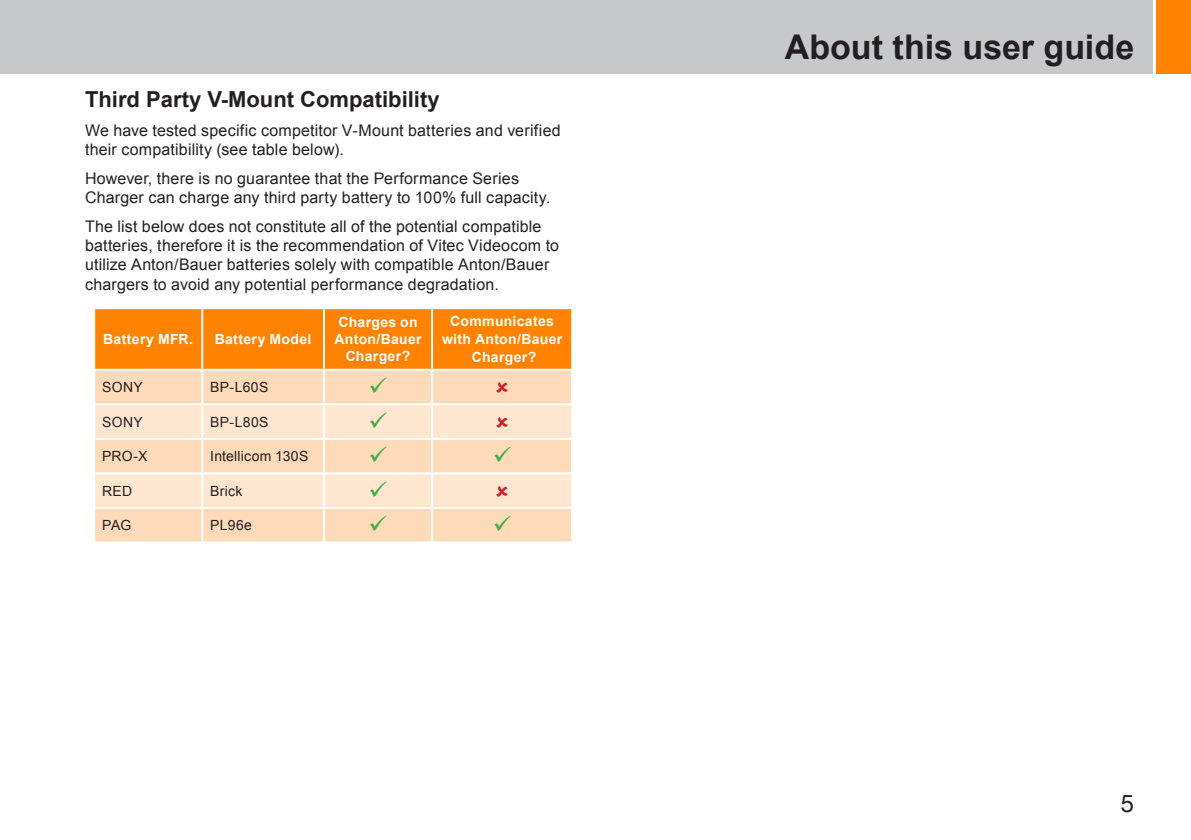
<style>
.page{position:relative;width:1191px;height:840px;background:#fff}
.page>*{position:absolute;margin:0;border:0;box-sizing:border-box;transform-origin:0 0}
.t1{font:700 34px "Arial";color:#231f20}
.t2{font:24px "Helvetica Neue LT Com";color:#231f20}
.Heading_1{font:700 22px "Arial";color:#231f20}
.t3{font:16px/19.2px "Arial";letter-spacing:.01em;color:#231f20}
.t4{font:700 14px/16.8px "Arial";letter-spacing:.02em;color:#fff;text-align:center}
.t5{font:14px "Arial";letter-spacing:.02em;color:#231f20}
</style>
<div class="page">
<hr style="left:0;top:0;width:1px;height:73px;background:#c7c8ca">
<div style="left:1157px;top:0;width:34px;height:73px;background:#ff8200"></div>
<div style="left:1px;top:0;width:1151px;height:73px;background:#c7c8ca"></div>
<div style="left:95px;top:309px;width:476px;height:59px;background:#ff8200"></div>
<div style="left:95px;top:370px;width:476px;height:171px;background:#ffdab9"></div>
<svg style="left:95px;top:405px;width:476px;height:101px;background:#ffe2c9"></svg>
<hr style="left:201px;top:309px;width:2px;height:59px;background:#fff">
<hr style="left:323px;top:309px;width:2px;height:59px;background:#fff">
<hr style="left:431px;top:309px;width:2px;height:59px;background:#fff">
<hr style="left:201px;top:370px;width:2px;height:33px;background:#fff">
<hr style="left:323px;top:370px;width:2px;height:33px;background:#fff">
<hr style="left:431px;top:370px;width:2px;height:33px;background:#fff">
<hr style="left:93px;top:403px;width:109px;height:2px;background:#fff">
<hr style="left:202px;top:403px;width:122px;height:2px;background:#fff">
<hr style="left:201px;top:405px;width:2px;height:32px;background:#fff">
<hr style="left:324px;top:403px;width:108px;height:2px;background:#fff">
<hr style="left:323px;top:405px;width:2px;height:32px;background:#fff">
<hr style="left:432px;top:403px;width:141px;height:2px;background:#fff">
<hr style="left:431px;top:405px;width:2px;height:32px;background:#fff">
<hr style="left:93px;top:437px;width:109px;height:2px;background:#fff">
<hr style="left:202px;top:437px;width:122px;height:2px;background:#fff">
<hr style="left:201px;top:439px;width:2px;height:33px;background:#fff">
<hr style="left:324px;top:437px;width:108px;height:2px;background:#fff">
<hr style="left:323px;top:439px;width:2px;height:33px;background:#fff">
<hr style="left:432px;top:437px;width:141px;height:2px;background:#fff">
<hr style="left:431px;top:439px;width:2px;height:33px;background:#fff">
<hr style="left:93px;top:472px;width:109px;height:2px;background:#fff">
<hr style="left:202px;top:472px;width:122px;height:2px;background:#fff">
<hr style="left:201px;top:474px;width:2px;height:32px;background:#fff">
<hr style="left:324px;top:472px;width:108px;height:2px;background:#fff">
<hr style="left:323px;top:474px;width:2px;height:32px;background:#fff">
<hr style="left:432px;top:472px;width:141px;height:2px;background:#fff">
<hr style="left:431px;top:474px;width:2px;height:32px;background:#fff">
<hr style="left:93px;top:506px;width:109px;height:2px;background:#fff">
<hr style="left:202px;top:506px;width:122px;height:2px;background:#fff">
<hr style="left:201px;top:508px;width:2px;height:33px;background:#fff">
<hr style="left:324px;top:506px;width:108px;height:2px;background:#fff">
<hr style="left:323px;top:508px;width:2px;height:33px;background:#fff">
<hr style="left:432px;top:506px;width:141px;height:2px;background:#fff">
<hr style="left:431px;top:508px;width:2px;height:33px;background:#fff">
<svg style="left:496px;top:381px;width:12px;height:11px"></svg>
<svg style="left:496px;top:416px;width:12px;height:11px"></svg>
<svg style="left:496px;top:485px;width:12px;height:11px"></svg>
<svg style="left:370px;top:377px;width:16px;height:16px"></svg>
<svg style="left:370px;top:412px;width:16px;height:15px"></svg>
<svg style="left:370px;top:446px;width:16px;height:16px"></svg>
<svg style="left:494px;top:446px;width:17px;height:16px"></svg>
<svg style="left:370px;top:481px;width:16px;height:15px"></svg>
<svg style="left:370px;top:515px;width:16px;height:16px"></svg>
<svg style="left:494px;top:515px;width:17px;height:16px"></svg>
<p class="Heading_1" style="left:85px;top:83px;width:356px">Third Party V-Mount Compatibility</p>
<p class="t3" style="left:85px;top:120px;width:477px">We have tested specific competitor V-Mount batteries and verified their compatibility (see table below).</p>
<p class="t3" style="left:85px;top:168px;width:467px">However, there is no guarantee that the Performance Series<br>Charger can charge any third party battery to 100% full capacity.</p>
<p class="t3" style="left:85px;top:216px;width:475px">The list below does not constitute all of the potential compatible batteries, therefore it is the recommendation of Vitec Videocom to utilize Anton/Bauer batteries solely with compatible Anton/Bauer chargers to avoid any potential performance degradation.</p>
<p class="t4" style="left:103px;top:331px;width:91px">Battery MFR.</p>
<p class="t4" style="left:215px;top:331px;width:98px">Battery Model</p>
<p class="t5" style="left:102px;top:377px;width:42px">SONY</p>
<p class="t5" style="left:210px;top:377px;width:60px">BP-L60S</p>
<p class="t5" style="left:102px;top:412px;width:42px">SONY</p>
<p class="t5" style="left:210px;top:412px;width:60px">BP-L80S</p>
<p class="t5" style="left:102px;top:446px;width:47px">PRO-X</p>
<p class="t5" style="left:210px;top:446px;width:100px">Intellicom 130S</p>
<p class="t5" style="left:102px;top:481px;width:32px">RED</p>
<p class="t5" style="left:210px;top:481px;width:34px">Brick</p>
<p class="t5" style="left:102px;top:515px;width:31px">PAG</p>
<p class="t5" style="left:210px;top:515px;width:43px">PL96e</p>
<p class="t4" style="left:334px;top:314px;width:89px">Charges on<br>Anton/Bauer<br>Charger?</p>
<p class="t4" style="left:450px;top:313px;width:105px">Communicates</p>
<p class="t4" style="left:442px;top:331px;width:122px">with Anton/Bauer</p>
<p class="t4" style="left:472px;top:348px;width:66px">Charger?</p>
<h1 class="t1" style="left:784px;top:23px;width:351px">About this user guide</h1>
<h2 class="t2" style="left:1121px;top:787px;width:15px">5</h2>
</div>
